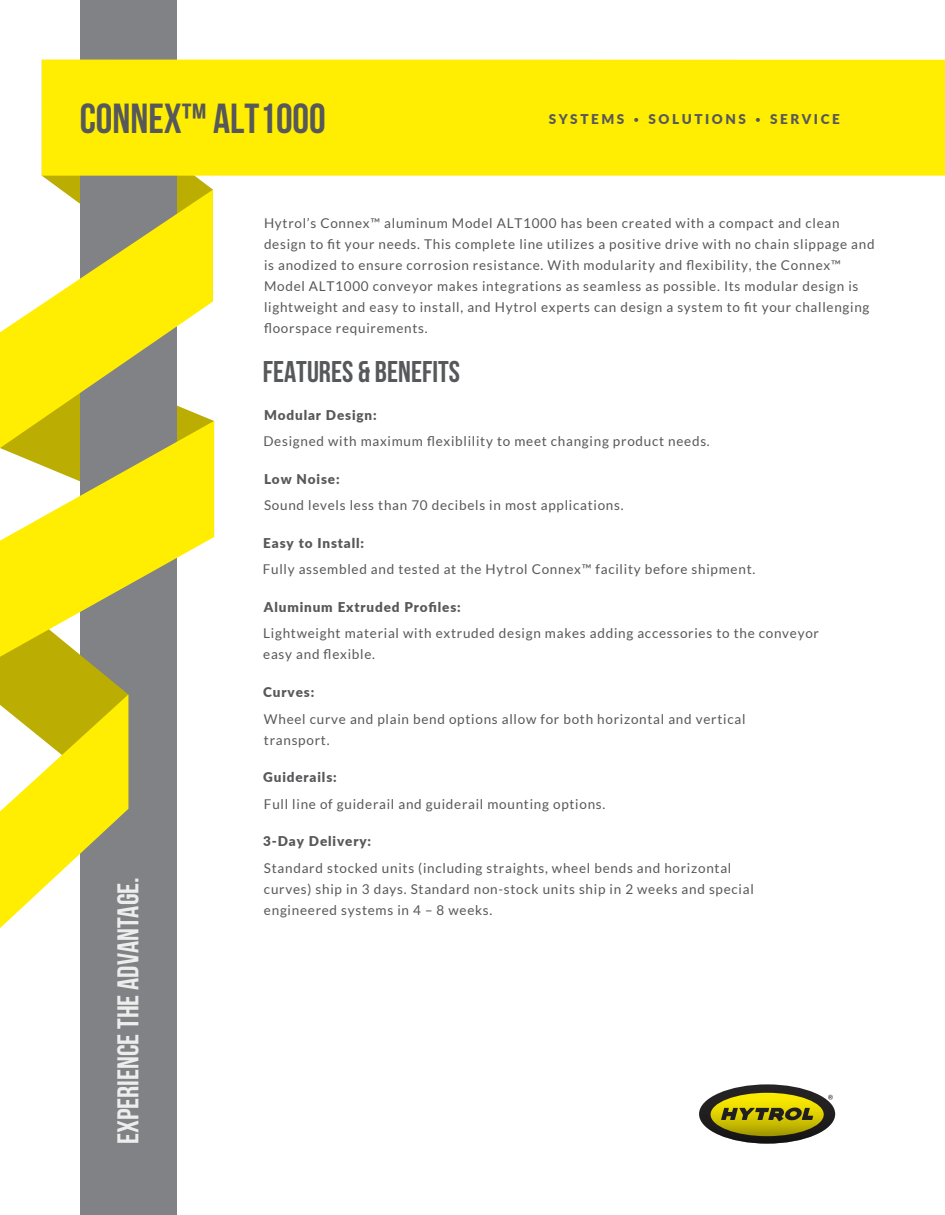
<style>
.page{position:relative;width:945px;height:1215px;background:#fff}
.page>*{position:absolute;margin:0;border:0;box-sizing:border-box;transform-origin:0 0}
.t1{font:42px "Bebas Neue";color:#57585a}
.t2{font:30px "Bebas Neue";color:#ededee}
.t3{font:30px "Bebas Neue";color:#57585a}
.t4{font:13.5px/21px "Lato";letter-spacing:.055em;color:#57585a}
.t5{font:900 13.5px "Lato";letter-spacing:.065em;color:#57585a}
.t6{font:900 13.5px "Lato";letter-spacing:.19em;color:#57585a}
.s1{font-weight:300}
</style>
<div class="page">
<svg style="left:42px;top:176px;width:171px;height:14px"></svg>
<div style="left:80px;top:0;width:96px;height:1215px;background:#808285"></div>
<div style="left:42px;top:60px;width:903px;height:116px;background:#ffee01"></div>
<svg style="left:0;top:676px;width:128px;height:252px"></svg>
<svg style="left:828px;top:1095px;width:5px;height:5px"></svg>
<svg style="left:699px;top:1084px;width:136px;height:60px;background:#7e7612"></svg>
<svg style="left:0;top:190px;width:213px;height:231px;fill:#ffee01"></svg>
<svg style="left:0;top:421px;width:214px;height:255px;fill:#ffee01"></svg>
<h1 class="t1" style="left:80px;top:95px;width:248px">CONNEX™ ALT1000</h1>
<p class="t6" style="left:549px;top:109px;width:293px">SYSTEMS <span class="s1">•</span> SOLUTIONS <span class="s1">•</span> SERVICE</p>
<p class="t4" style="left:264px;top:213px;width:612px">Hytrol’s Connex™ aluminum Model ALT1000 has been created with a compact and clean design to fit your needs. This complete line utilizes a positive drive with no chain slippage and is anodized to ensure corrosion resistance. With modularity and flexibility, the Connex™ Model ALT1000 conveyor makes integrations as seamless as possible. Its modular design is lightweight and easy to install, and Hytrol experts can design a system to fit your challenging floorspace requirements.</p>
<h2 class="t2" style="left:112px;top:1144px;width:269px;rotate:-90deg">EXPERIENCE THE ADVANTAGE.</h2>
<h2 class="t3" style="left:263px;top:355px;width:199px">FEATURES &amp; BENEFITS</h2>
<p class="t5" style="left:264px;top:405px;width:114px">Modular Design:</p>
<p class="t4" style="left:263px;top:431px;width:448px">Designed with maximum flexiblility to meet changing product needs.</p>
<p class="t5" style="left:264px;top:469px;width:77px">Low Noise:</p>
<p class="t4" style="left:264px;top:495px;width:361px">Sound levels less than 70 decibels in most applications.</p>
<p class="t5" style="left:263px;top:533px;width:102px">Easy to Install:</p>
<p class="t4" style="left:263px;top:559px;width:494px">Fully assembled and tested at the Hytrol Connex™ facility before shipment.</p>
<p class="t5" style="left:264px;top:597px;width:198px">Aluminum Extruded Profiles:</p>
<p class="t4" style="left:263px;top:622px;width:557px">Lightweight material with extruded design makes adding accessories to the conveyor easy and flexible.</p>
<p class="t5" style="left:263px;top:682px;width:53px">Curves:</p>
<p class="t4" style="left:264px;top:708px;width:483px">Wheel curve and plain bend options allow for both horizontal and vertical transport.</p>
<p class="t5" style="left:263px;top:767px;width:75px">Guiderails:</p>
<p class="t4" style="left:264px;top:793px;width:343px">Full line of guiderail and guiderail mounting options.</p>
<p class="t5" style="left:263px;top:831px;width:109px">3-Day Delivery:</p>
<p class="t4" style="left:264px;top:857px;width:491px">Standard stocked units (including straights, wheel bends and horizontal curves) ship in 3 days. Standard non-stock units ship in 2 weeks and special engineered systems in 4 – 8 weeks.</p>
</div>
